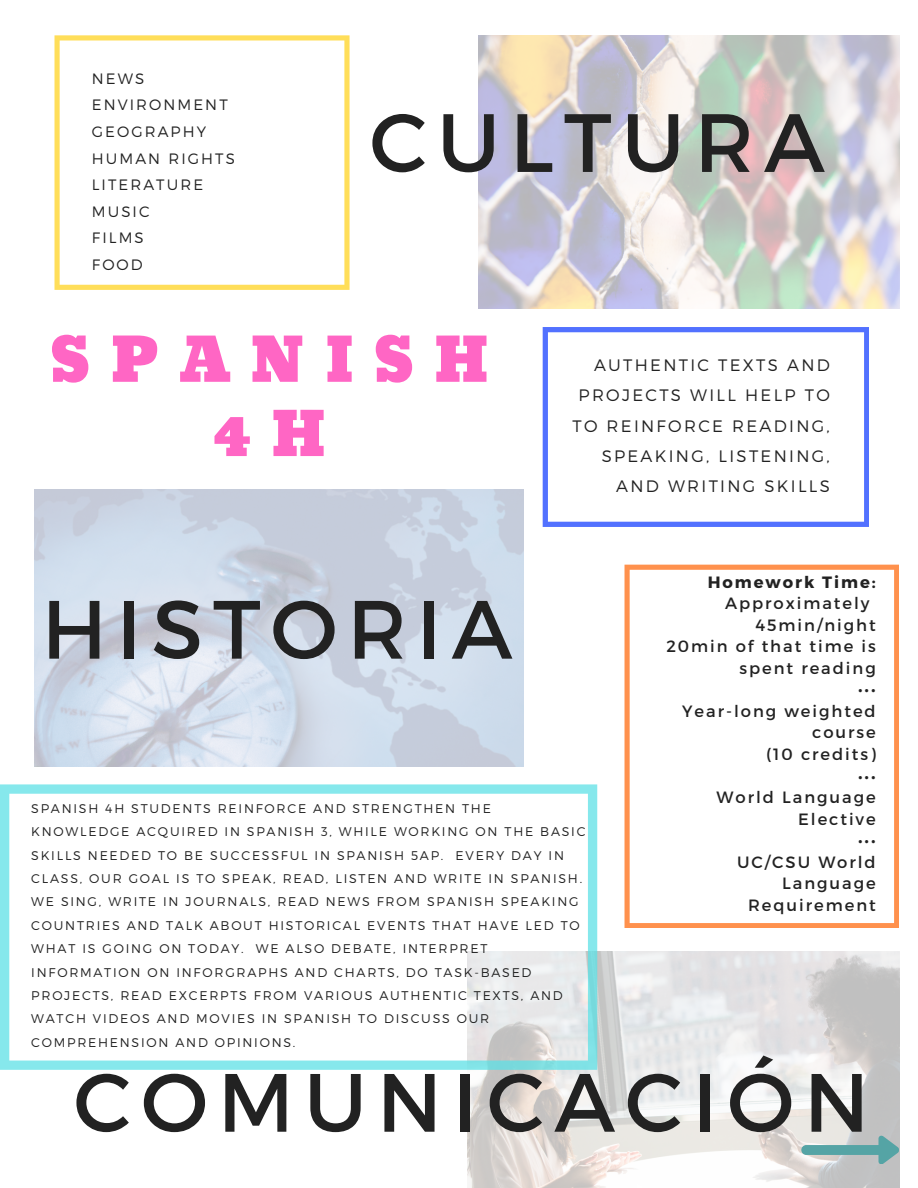
<style>
.page{position:relative;width:918px;height:1188px;background:#fff}
.page>*{position:absolute;margin:0;border:0;box-sizing:border-box;transform-origin:0 0}
.t1{font:82.5px "Montserrat";letter-spacing:.12em;color:#222}
.t2{font:59.55px/74.2px "Bevan";letter-spacing:.335em;color:#ff66c4;text-align:center}
.t3{font:300 16.5px/30.2px "Montserrat";letter-spacing:.14em;color:#222;text-align:right}
.t4{font:16.35px/21.5px "Montserrat";letter-spacing:.12em;color:#222;text-align:right}
.t5{font:700 16.35px "Montserrat";letter-spacing:.12em;color:#222}
.t6{font:300 15px/26.5px "Montserrat";letter-spacing:.14em;color:#222}
.t7{font:300 12.6px/23.4px "Montserrat";letter-spacing:.14em;color:#222}
</style>
<div class="page">
<img style="left:34px;top:489px;width:490px;height:277px">
<svg style="left:625px;top:565px;width:274px;height:363px"></svg>
<img style="left:467px;top:952px;width:432px;height:236px">
<img style="left:478px;top:35px;width:421px;height:274px">
<svg style="left:543px;top:327px;width:326px;height:200px"></svg>
<svg style="left:55px;top:35px;width:295px;height:255px"></svg>
<svg style="left:801px;top:1136px;width:98px;height:28px;background:#a0c0bf"></svg>
<svg style="left:0;top:784px;width:597px;height:286px"></svg>
<h3 class="t6" style="left:92px;top:65px;width:145px">NEWS<br>ENVIRONMENT<br>GEOGRAPHY<br>HUMAN RIGHTS<br>LITERATURE<br>MUSIC<br>FILMS<br>FOOD</h3>
<h1 class="t1" style="left:370px;top:89px;width:457px">CULTURA</h1>
<p class="t2" style="left:50px;top:324px;width:440px">SPANISH<br>4 H</p>
<h3 class="t3" style="left:572px;top:349px;width:259px">AUTHENTIC TEXTS AND<br>PROJECTS WILL HELP TO<br>TO REINFORCE READING,<br>SPEAKING, LISTENING,<br>AND WRITING SKILLS</h3>
<h1 class="t1" style="left:42px;top:576px;width:472px">HISTORIA</h1>
<h4 class="t7" style="left:31px;top:796px;width:556px">SPANISH 4H STUDENTS REINFORCE AND STRENGTHEN THE KNOWLEDGE ACQUIRED IN SPANISH 3, WHILE WORKING ON THE BASIC SKILLS NEEDED TO BE SUCCESSFUL IN SPANISH 5AP. EVERY DAY IN CLASS, OUR GOAL IS TO SPEAK, READ, LISTEN AND WRITE IN SPANISH.</h4>
<h1 class="t7" style="left:31px;top:890px;width:550px">WE SING, WRITE IN JOURNALS, READ NEWS FROM SPANISH SPEAKING COUNTRIES AND TALK ABOUT HISTORICAL EVENTS THAT HAVE LED TO WHAT IS GOING ON TODAY. WE ALSO DEBATE, INTERPRET INFORMATION ON INFORGRAPHS AND CHARTS, DO TASK-BASED PROJECTS, READ EXCERPTS FROM VARIOUS AUTHENTIC TEXTS, AND WATCH VIDEOS AND MOVIES IN SPANISH TO DISCUSS OUR COMPREHENSION AND OPINIONS.</h1>
<p class="t5" style="left:708px;top:572px;width:170px">Homework Time:</p>
<p class="t4" style="left:725px;top:592px;width:146px">Approximately</p>
<p class="t4" style="left:756px;top:614px;width:122px">45min/night</p>
<p class="t4" style="left:666px;top:635px;width:211px">20min of that time is</p>
<p class="t4" style="left:739px;top:657px;width:138px">spent reading</p>
<p class="t4" style="left:682px;top:678px;width:195px">•••<br>Year-long weighted course<br>(10 credits)</p>
<p class="t4" style="left:717px;top:764px;width:161px">•••<br>World Language<br>Elective</p>
<p class="t4" style="left:737px;top:829px;width:140px">•••<br>UC/CSU World<br>Language<br>Requirement</p>
<h2 class="t1" style="left:74px;top:1049px;width:797px">COMUNICACIÓN</h2>
</div>
